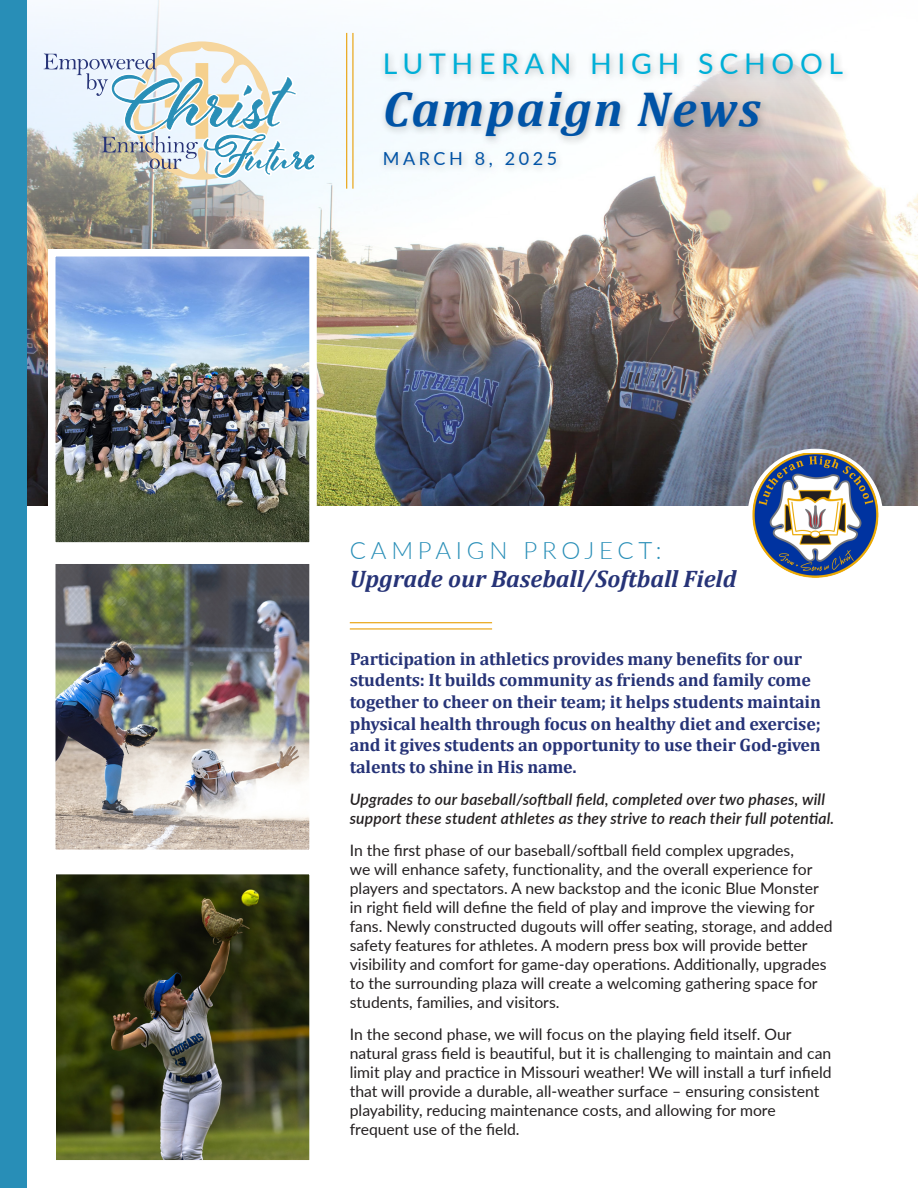
<style>
.page{position:relative;width:918px;height:1188px;background:#fff}
.page>*{position:absolute;margin:0;border:0;box-sizing:border-box;transform-origin:0 0}
.t1{font:italic 700 49.5px "Cambria";letter-spacing:.04em;color:#0053a6}
.t2{font:28.5px "Lato";letter-spacing:.2em;color:#00afd7}
.t3{font:italic 700 24px/28.8px "Cambria";color:#263377}
.t4{font:700 18px/21.6px "Cambria";letter-spacing:-.01em;color:#263377}
.t5{font:18px "Lato";letter-spacing:.2em;color:#0053a6}
.t6{font:15.75px/18.9px "Lato";color:#231f20}
.t7{font:italic 600 15.75px/18.9px "Lato";letter-spacing:.01em;color:#231f20}
.s1{font-family:"Lato";font-weight:300;font-style:normal;color:#288eb7}
</style>
<div class="page">
<div style="left:0;top:0;width:27px;height:1188px;background:#288eb7"></div>
<img style="left:27px;top:0;width:891px;height:506px">
<div style="left:747px;top:449px;width:136px;height:135px;background:#fff;border-radius:50%"></div>
<img style="left:752px;top:453px;width:127px;height:125px">
<hr style="left:350px;top:622px;width:142px;height:1px;background:#eaa920">
<hr style="left:350px;top:628px;width:142px;height:2px;background:#eaa920">
<div style="left:379px;top:48px;width:473px;height:128px;background:#231f20;opacity:.27"></div>
<img style="left:57px;top:565px;width:251px;height:283px">
<div style="left:48px;top:556px;width:269px;height:301px;border:8px solid #fff"></div>
<svg style="left:44px;top:41px;width:273px;height:139px"></svg>
<img style="left:57px;top:876px;width:251px;height:283px">
<div style="left:48px;top:867px;width:269px;height:301px;border:8px solid #fff"></div>
<hr style="left:346px;top:33px;width:1px;height:156px;background:#eaa920">
<hr style="left:352px;top:33px;width:2px;height:156px;background:#eaa920">
<img style="left:57px;top:258px;width:251px;height:283px">
<div style="left:48px;top:249px;width:269px;height:301px;border:8px solid #fff"></div>
<p class="t2" style="left:383px;top:44px;width:462px">LUTHERAN HIGH SCHOOL</p>
<p class="t1" style="left:383px;top:79px;width:380px">Campaign News</p>
<p class="t5" style="left:383px;top:146px;width:176px">MARCH 8, 2025</p>
<p class="t3" style="left:350px;top:535px;width:388px"><span class="s1">CAMPAIGN PROJECT:<br></span>Upgrade our Baseball/Softball Field</p>
<p class="t4" style="left:350px;top:647px;width:473px">Participation in athletics provides many benefits for our students: It builds community as friends and family come together to cheer on their team; it helps students maintain physical health through focus on healthy diet and exercise; and it gives students an opportunity to use their God-given talents to shine in His name.</p>
<p class="t7" style="left:350px;top:789px;width:486px">Upgrades to our baseball/softball field, completed over two phases, will support these student athletes as they strive to reach their full potential.</p>
<p class="t6" style="left:350px;top:841px;width:484px">In the first phase of our baseball/softball field complex upgrades,<br>we will enhance safety, functionality, and the overall experience for players and spectators. A new backstop and the iconic Blue Monster in right field will define the field of play and improve the viewing for fans. Newly constructed dugouts will offer seating, storage, and added safety features for athletes. A modern press box will provide better visibility and comfort for game-day operations. Additionally, upgrades to the surrounding plaza will create a welcoming gathering space for students, families, and visitors.</p>
<p class="t6" style="left:350px;top:1024px;width:483px">In the second phase, we will focus on the playing field itself. Our natural grass field is beautiful, but it is challenging to maintain and can limit play and practice in Missouri weather! We will install a turf infield that will provide a durable, all-weather surface – ensuring consistent playability, reducing maintenance costs, and allowing for more frequent use of the field.</p>
</div>
